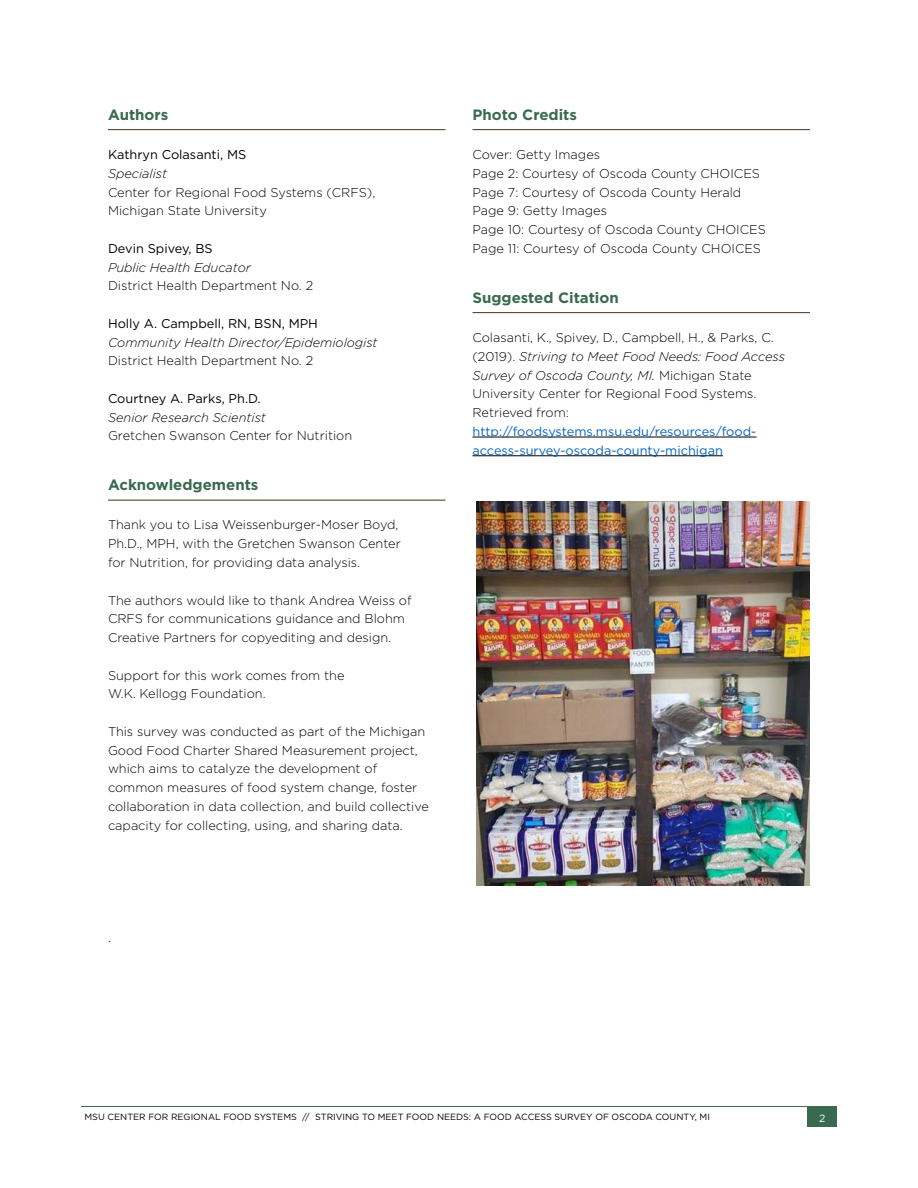
<style>
.page{position:relative;width:918px;height:1188px;background:#fff}
.page>*{position:absolute;margin:0;border:0;box-sizing:border-box;transform-origin:0 0}
.t1{font:700 15px "Gotham";color:#396a4f}
.t2{font:300 12.75px/18.8px "Gotham";color:#000}
.t3{font:italic 300 12.75px "Gotham";color:#000}
.t4{font:12.75px "Gotham";color:#000}
.t5{font:12.75px/18.8px "Gotham";color:#0563c1}
.t6{font:10.5px "Gotham";color:#fff}
.t7{font:9px "Gotham";color:#000}
.s1{font-style:italic}
</style>
<div class="page">
<hr style="left:108px;top:129px;width:338px;height:1px;background:#473316">
<hr style="left:108px;top:500px;width:338px;height:1px;background:#473316">
<hr style="left:472px;top:129px;width:338px;height:1px;background:#473316">
<hr style="left:472px;top:312px;width:338px;height:1px;background:#473316">
<hr style="left:472px;top:437px;width:284px;height:1px;background:#000">
<hr style="left:472px;top:455px;width:251px;height:1px;background:#000">
<img style="left:477px;top:502px;width:333px;height:383px">
<hr style="left:81px;top:1106px;width:756px;height:1px;background:#396a4f">
<div style="left:807px;top:1107px;width:30px;height:20px;background:#396a4f"></div>
<p class="t1" style="left:108px;top:105px;width:62px">Authors</p>
<p class="t4" style="left:108px;top:146px;width:140px">Kathryn Colasanti, MS</p>
<p class="t3" style="left:108px;top:165px;width:61px">Specialist</p>
<p class="t2" style="left:108px;top:182px;width:269px">Center for Regional Food Systems (CRFS),<br>Michigan State University</p>
<p class="t4" style="left:108px;top:240px;width:106px">Devin Spivey, BS</p>
<p class="t3" style="left:108px;top:259px;width:144px">Public Health Educator</p>
<p class="t2" style="left:108px;top:276px;width:207px">District Health Department No. 2</p>
<p class="t4" style="left:108px;top:315px;width:211px">Holly A. Campbell, RN, BSN, MPH</p>
<p class="t3" style="left:108px;top:334px;width:271px">Community Health Director/Epidemiologist</p>
<p class="t2" style="left:108px;top:351px;width:207px">District Health Department No. 2</p>
<p class="t4" style="left:108px;top:390px;width:154px">Courtney A. Parks, Ph.D.</p>
<p class="t3" style="left:108px;top:409px;width:159px">Senior Research Scientist</p>
<p class="t2" style="left:108px;top:426px;width:246px">Gretchen Swanson Center for Nutrition</p>
<p class="t1" style="left:108px;top:475px;width:152px">Acknowledgements</p>
<p class="t2" style="left:108px;top:515px;width:294px">Thank you to Lisa Weissenburger-Moser Boyd,<br>Ph.D., MPH, with the Gretchen Swanson Center for Nutrition, for providing data analysis.</p>
<p class="t2" style="left:108px;top:590px;width:305px">The authors would like to thank Andrea Weiss of<br>CRFS for communications guidance and Blohm<br>Creative Partners for copyediting and design.</p>
<p class="t2" style="left:108px;top:665px;width:238px">Support for this work comes from the<br>W.K. Kellogg Foundation.</p>
<p class="t2" style="left:108px;top:722px;width:322px">This survey was conducted as part of the Michigan Good Food Charter Shared Measurement project, which aims to catalyze the development of common measures of food system change, foster collaboration in data collection, and build collective capacity for collecting, using, and sharing data.</p>
<p class="t2" style="left:108px;top:928px;width:4px">.</p>
<p class="t1" style="left:472px;top:105px;width:106px">Photo Credits</p>
<p class="t2" style="left:472px;top:145px;width:295px">Cover: Getty Images<br>Page 2: Courtesy of Oscoda County CHOICES Page 7: Courtesy of Oscoda County Herald Page 9: Getty Images<br>Page 10: Courtesy of Oscoda County CHOICES Page 11: Courtesy of Oscoda County CHOICES</p>
<p class="t1" style="left:472px;top:288px;width:148px">Suggested Citation</p>
<p class="t2" style="left:472px;top:328px;width:314px">Colasanti, K., Spivey, D., Campbell, H., &amp; Parks, C. (2019). <span class="s1">Striving to Meet Food Needs: Food Access Survey of Oscoda County, MI.</span> Michigan State University Center for Regional Food Systems.<br>Retrieved from:</p>
<p class="t5" style="left:472px;top:422px;width:285px">http://foodsystems.msu.edu/resources/food&shy;access-survey-oscoda-county-michigan</p>
<p class="t7" style="left:85px;top:1111px;width:627px">MSU CENTER FOR REGIONAL FOOD SYSTEMS // STRIVING TO MEET FOOD NEEDS: A FOOD ACCESS SURVEY OF OSCODA COUNTY, MI</p>
<p class="t6" style="left:819px;top:1111px;width:8px">2</p>
</div>
